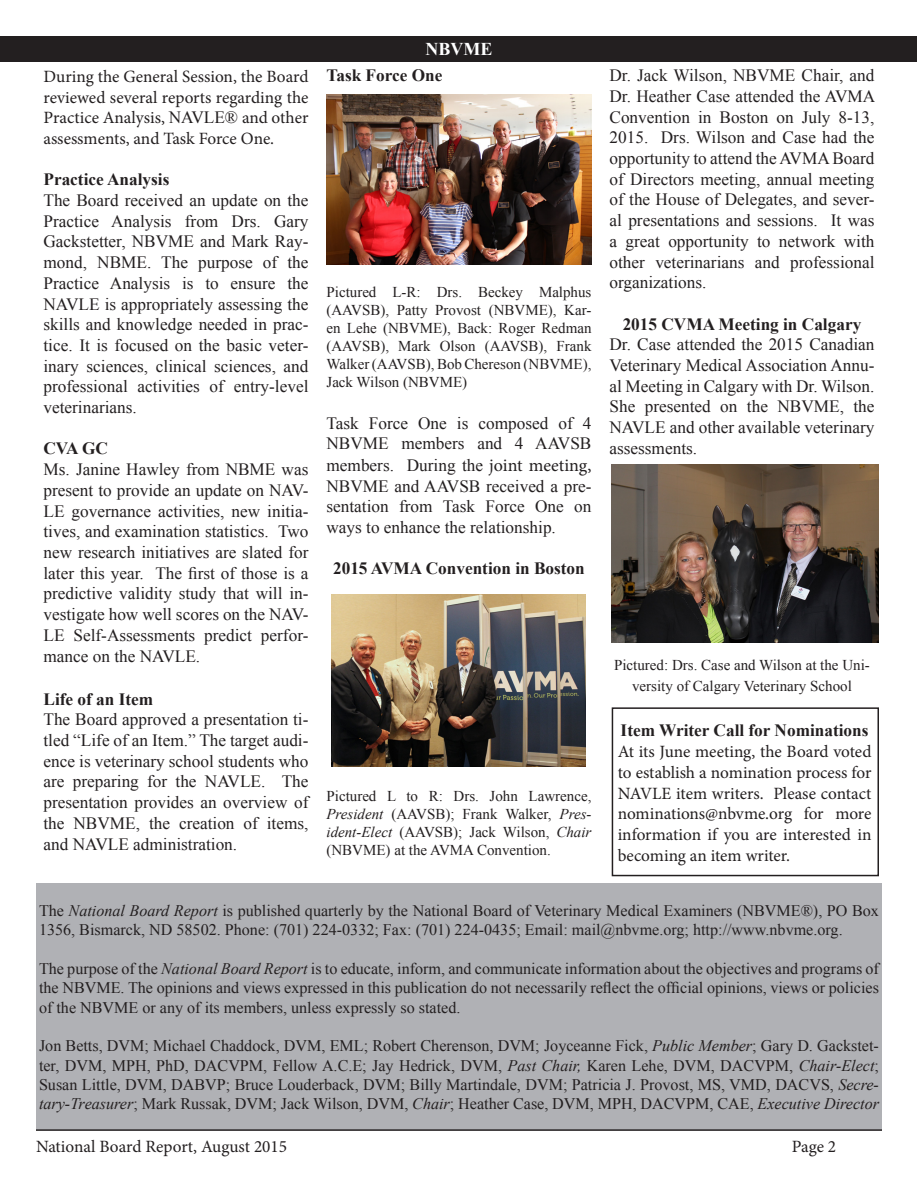
<style>
.page{position:relative;width:918px;height:1188px;background:#fff}
.page>*{position:absolute;margin:0;border:0;box-sizing:border-box;transform-origin:0 0}
.t1{font:700 18px "Times New Roman";color:#fff}
.t2{font:17.25px/20.7px "Times New Roman";color:#231f20;text-align:justify}
.t3{font:17.25px/20.7px "Minion Pro";letter-spacing:-.005em;color:#231f20;text-align:justify}
.t4{font:700 17.25px "Times New Roman";color:#231f20}
.t5{font:16.2px/19.4px "Times New Roman";color:#231f20;text-align:justify}
.t6{font:15px/18px "Times New Roman";color:#231f20;text-align:justify}
.s1{font-family:"Times New Roman"}
.s2{font-family:"Minion Pro";font-size:18px}
.s3{font-style:italic}
</style>
<div class="page">
<div style="left:1px;top:36px;width:916px;height:25px;background:#231f20"></div>
<div style="left:36px;top:884px;width:846px;height:246px;background:#b0b1b5"></div>
<img style="left:327px;top:95px;width:264px;height:170px">
<img style="left:331px;top:594px;width:255px;height:173px">
<hr style="left:36px;top:1129px;width:846px;height:2px;background:#231f20">
<img style="left:612px;top:464px;width:267px;height:179px">
<div style="left:612px;top:707px;width:267px;height:169px;border:2px solid #231f20"></div>
<p class="t3" style="left:44px;top:66px;width:267px">During the General Session, the Board reviewed several reports regarding the Practice Analysis, <span class="s1">NAVLE®</span> and other assessments, and Task Force One.</p>
<p class="t4" style="left:44px;top:168px;width:127px">Practice Analysis</p>
<p class="t2" style="left:44px;top:190px;width:267px">The Board received an update on the Practice Analysis from Drs. Gary Gackstetter, NBVME and Mark Ray&shy;mond, NBME. The purpose of the Practice Analysis is to ensure the NAVLE is appropriately assessing the skills and knowledge needed in prac&shy;tice. It is focused on the basic veter&shy;inary sciences, clinical sciences, and professional activities of entry-level veterinarians.</p>
<p class="t4" style="left:44px;top:437px;width:66px">CVA GC</p>
<p class="t2" style="left:44px;top:459px;width:267px">Ms. Janine Hawley from NBME was present to provide an update on NAV-LE governance activities, new initia&shy;tives, and examination statistics. Two new research initiatives are slated for later this year. The first of those is a predictive validity study that will in&shy;vestigate how well scores on the NAV-LE Self-Assessments predict perfor&shy;mance on the NAVLE.</p>
<p class="t4" style="left:44px;top:687px;width:111px">Life of an Item</p>
<p class="t2" style="left:44px;top:709px;width:267px">The Board approved a presentation ti&shy;tled “Life of an Item.” The target audi&shy;ence is veterinary school students who are preparing for the NAVLE. The presentation provides an overview of the NBVME, the creation of items, and NAVLE administration.</p>
<p class="t1" style="left:426px;top:36px;width:68px">NBVME</p>
<p class="t4" style="left:327px;top:64px;width:117px">Task Force One</p>
<p class="t6" style="left:327px;top:283px;width:267px">Pictured L-R: Drs. Beckey Malphus (AAVSB), Patty Provost (NBVME), Kar&shy;en Lehe (NBVME), Back: Roger Redman (AAVSB), Mark Olson (AAVSB), Frank Walker (AAVSB), Bob Chereson (NBVME), Jack Wilson (NBVME)</p>
<p class="t2" style="left:327px;top:412px;width:267px">Task Force One is composed of 4<br>NBVME members and 4 AAVSB members. During the <span class="s2">joint meeting, </span>NBVME and AAVSB received a pre&shy;sentation from Task Force One on ways to enhance the relationship.</p>
<p class="t4" style="left:333px;top:557px;width:253px">2015 AVMA Convention in Boston</p>
<p class="t6" style="left:327px;top:787px;width:267px">Pictured L to R: Drs. John Lawrence, <span class="s3">President</span> (AAVSB); Frank Walker, <span class="s3">Pres&shy;ident-Elect</span> (AAVSB); Jack Wilson, <span class="s3">Chair </span>(NBVME) at the AVMA Convention.</p>
<p class="t2" style="left:609px;top:65px;width:267px">Dr. Jack Wilson, NBVME Chair, and Dr. Heather Case attended the AVMA Convention in Boston on July 8-13, 2015. Drs. Wilson and Case had the opportunity to attend the AVMA Board of Directors meeting, annual meeting of the House of Delegates, and sever&shy;al presentations and sessions. It was a great opportunity to network with other veterinarians and professional organizations.</p>
<p class="t4" style="left:623px;top:312px;width:240px">2015 CVMA Meeting in Calgary</p>
<p class="t2" style="left:609px;top:334px;width:267px">Dr. Case attended the 2015 Canadian Veterinary Medical Association Annu&shy;al Meeting in Calgary with Dr. Wilson.<br>She presented on the NBVME, the NAVLE and other available veterinary assessments.</p>
<p class="t6" style="left:614px;top:654px;width:257px;line-height:20.7px;text-align:center">Pictured: Drs. Case and Wilson at the Uni&shy;versity of Calgary Veterinary School</p>
<p class="t4" style="left:621px;top:719px;width:249px">Item Writer Call for Nominations</p>
<p class="t3" style="left:618px;top:741px;width:255px">At its June meeting, the Board voted to establish a nomination process for NAVLE item writers. Please contact nominations@nbvme.org for more information if you are interested in becoming an item writer.</p>
<p class="t5" style="left:39px;top:900px;width:841px">The <span class="s3">National Board Report</span> is published quarterly by the National Board of Veterinary Medical Examiners (NBVME®), PO Box<br>1356, Bismarck, ND 58502. Phone: (701) 224-0332; Fax: (701) 224-0435; Email: mail@nbvme.org; http://www.nbvme.org.</p>
<p class="t5" style="left:39px;top:959px;width:842px">The purpose of the <span class="s3">National Board Report</span> is to educate, inform, and communicate information about the objectives and programs of the NBVME. The opinions and views expressed in this publication do not necessarily reflect the official opinions, views or policies of the NBVME or any of its members, unless expressly so stated.</p>
<p class="t5" style="left:39px;top:1036px;width:842px">Jon Betts, DVM; Michael Chaddock, DVM, EML; Robert Cherenson, DVM; Joyceanne Fick, <span class="s3">Public Member</span>; Gary D. Gackstet&shy;ter, DVM, MPH, PhD, DACVPM, Fellow A.C.E; Jay Hedrick, DVM, <span class="s3">Past Chair,</span> Karen Lehe, DVM, DACVPM, <span class="s3">Chair-Elect</span>; Susan Little, DVM, DABVP; Bruce Louderback, DVM; Billy Martindale, DVM; Patricia J. Provost, MS, VMD, DACVS, <span class="s3">Secre&shy;tary-Treasurer</span>; Mark Russak, DVM; Jack Wilson, DVM, <span class="s3">Chair</span>; Heather Case, DVM, MPH, DACVPM, CAE, <span class="s3">Executive Director</span></p>
<p class="t3" style="left:36px;top:1136px;width:253px">National Board Report, August 2015</p>
<p class="t3" style="left:792px;top:1136px;width:46px">Page 2</p>
</div>
